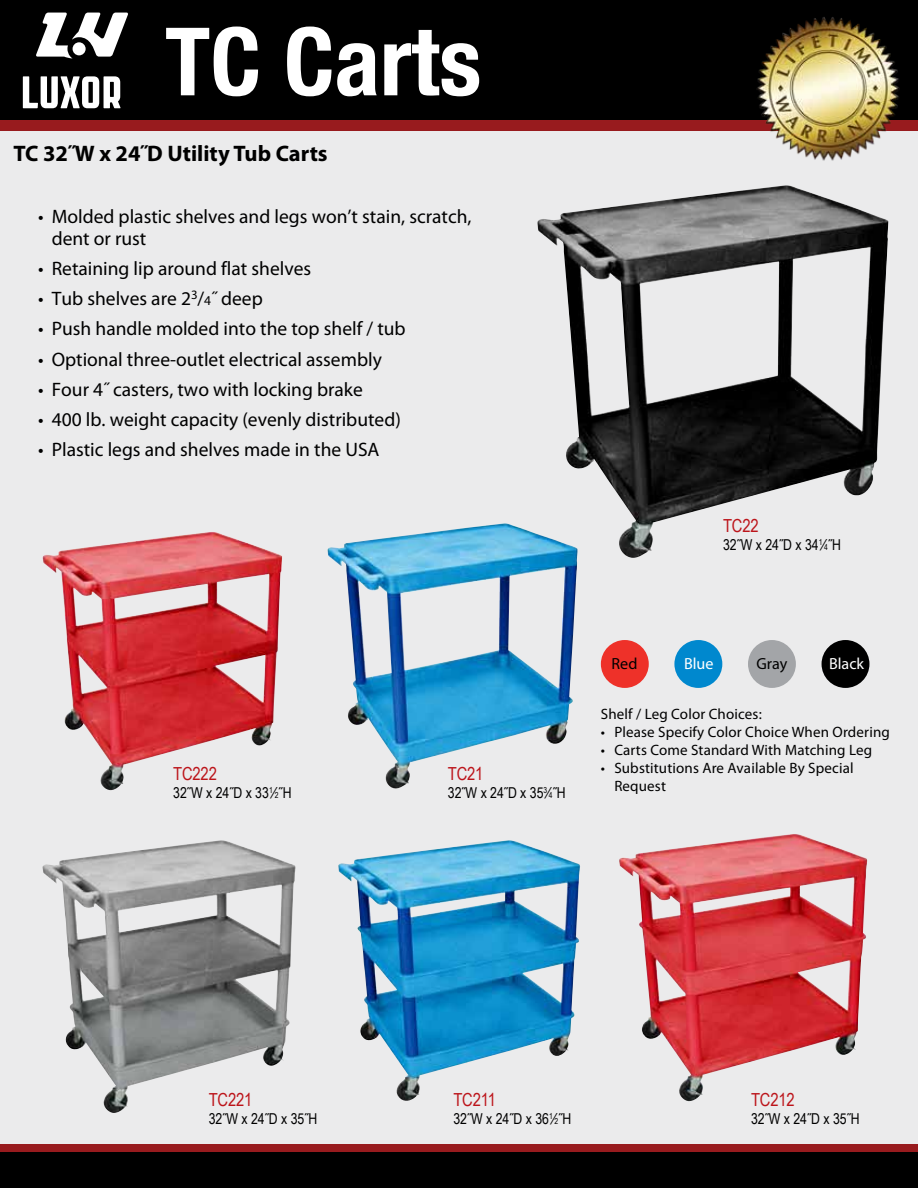
<style>
.page{position:relative;width:918px;height:1188px;background:#fff}
.page>*{position:absolute;margin:0;border:0;box-sizing:border-box;transform-origin:0 0}
.t1{font:700 condensed 94.5px "Helvetica Neue";color:#fff}
.t2{font:700 22.5px "Myriad Pro";color:#000}
.t3{font:19.5px/21.8px "Myriad Pro";color:#000}
.t4{font:18px "Arial Narrow";letter-spacing:-.01em;color:#bc141a}
.t5{font:16.05px "Myriad Pro";color:#fff}
.t6{font:16.05px "Myriad Pro";color:#000}
.t7{font:15px/18px "Myriad Pro";letter-spacing:.01em;color:#000}
.t8{font:15px "Arial Narrow";color:#000}
.s1{font-size:13.5px}
.s2{font-size:8.25px}
</style>
<div class="page">
<div style="left:0;top:131px;width:918px;height:1013px;background:#ebebec"></div>
<div style="left:0;top:1145px;width:918px;height:7px;background:#981b1e"></div>
<div style="left:0;top:1152px;width:918px;height:36px;background:#000"></div>
<div style="left:0;top:120px;width:918px;height:11px;background:#981b1e"></div>
<div style="left:0;top:0;width:918px;height:120px;background:#000"></div>
<svg style="left:36px;top:13px;width:92px;height:45px"></svg>
<div style="left:73px;top:42px;width:13px;height:13px;background:#fff;border-radius:50%"></div>
<svg style="left:23px;top:76px;width:98px;height:32px"></svg>
<img style="left:338px;top:840px;width:242px;height:261px">
<img style="left:327px;top:523px;width:250px;height:266px">
<img style="left:537px;top:185px;width:351px;height:373px">
<img style="left:43px;top:532px;width:239px;height:258px">
<img style="left:619px;top:834px;width:249px;height:268px">
<img style="left:43px;top:840px;width:253px;height:273px">
<div style="left:601px;top:640px;width:48px;height:48px;background:#ee3129;border-radius:50%"></div>
<div style="left:674px;top:640px;width:48px;height:48px;background:#0088ce;border-radius:50%"></div>
<div style="left:748px;top:640px;width:48px;height:48px;background:#a3a5a8;border-radius:50%"></div>
<div style="left:822px;top:640px;width:47px;height:48px;background:#000;border-radius:50%"></div>
<img style="left:757px;top:17px;width:143px;height:144px">
<h1 class="t1" style="left:165px;top:4px;width:318px">TC Carts</h1>
<p class="t2" style="left:14px;top:139px;width:316px">TC 32˝W x 24˝D Utility Tub Carts</p>
<p class="t3" style="left:52px;top:206px;width:421px;text-indent:-13px">• Molded plastic shelves and legs won’t stain, scratch, dent or rust</p>
<p class="t3" style="left:38px;top:257px;width:275px">• Retaining lip around flat shelves</p>
<p class="t3" style="left:38px;top:288px;width:226px">• Tub shelves are 2<sup>3</sup>/<span class="s1">4</span>˝ deep</p>
<p class="t3" style="left:38px;top:318px;width:369px">• Push handle molded into the top shelf / tub</p>
<p class="t3" style="left:38px;top:348px;width:345px">• Optional three-outlet electrical assembly</p>
<p class="t3" style="left:38px;top:378px;width:326px">• Four 4˝ casters, two with locking brake</p>
<p class="t3" style="left:38px;top:408px;width:364px">• 400 lb. weight capacity (evenly distributed)</p>
<p class="t3" style="left:38px;top:438px;width:343px">• Plastic legs and shelves made in the USA</p>
<p class="t4" style="left:723px;top:512px;width:37px">TC22</p>
<p class="t8" style="left:723px;top:534px;width:119px">32˝W x 24˝D x 34<sup>1</sup>⁄<span class="s2">4</span>˝H</p>
<p class="t4" style="left:173px;top:760px;width:45px">TC222</p>
<p class="t8" style="left:173px;top:782px;width:120px">32˝W x 24˝D x 33<sup>1</sup>⁄<span class="s2">2</span>˝H</p>
<p class="t4" style="left:448px;top:760px;width:37px">TC21</p>
<p class="t8" style="left:448px;top:782px;width:119px">32˝W x 24˝D x 35<sup>3</sup>⁄<span class="s2">4</span>˝H</p>
<p class="t6" style="left:612px;top:654px;width:27px">Red</p>
<p class="t5" style="left:684px;top:654px;width:31px">Blue</p>
<p class="t6" style="left:757px;top:654px;width:32px">Gray</p>
<p class="t5" style="left:829px;top:654px;width:37px">Black</p>
<p class="t7" style="left:601px;top:705px;width:162px">Shelf / Leg Color Choices:</p>
<p class="t7" style="left:601px;top:723px;width:291px">• Please Specify Color Choice When Ordering</p>
<p class="t7" style="left:601px;top:741px;width:273px">• Carts Come Standard With Matching Leg</p>
<p class="t7" style="left:614px;top:759px;width:241px;text-indent:-14px">• Substitutions Are Available By Special<br>Request</p>
<p class="t4" style="left:209px;top:1087px;width:45px">TC221</p>
<p class="t8" style="left:209px;top:1108px;width:110px">32˝W x 24˝D x 35˝H</p>
<p class="t4" style="left:453px;top:1087px;width:44px">TC211</p>
<p class="t8" style="left:453px;top:1108px;width:119px">32˝W x 24˝D x 36<sup>1</sup>⁄<span class="s2">2</span>˝H</p>
<p class="t4" style="left:751px;top:1087px;width:45px">TC212</p>
<p class="t8" style="left:751px;top:1108px;width:110px">32˝W x 24˝D x 35˝H</p>
</div>
